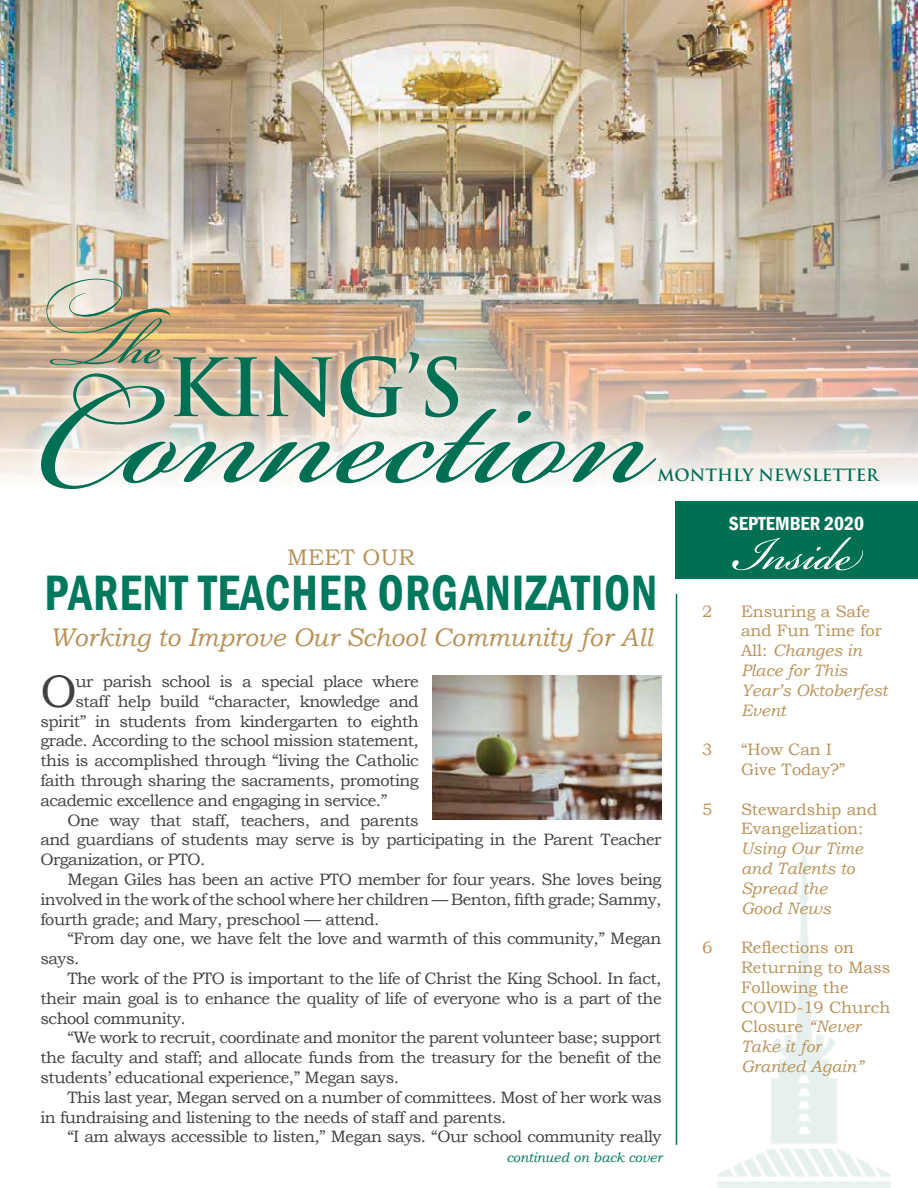
<style>
.page{position:relative;width:918px;height:1188px;background:#fff}
.page>*{position:absolute;margin:0;border:0;box-sizing:border-box;transform-origin:0 0}
.t1{font:231px "Bickham Script Pro";color:#007054}
.t2{font:78.15px "Bickham Script Pro";color:#007054}
.t3{font:700 78px "Trajan Pro";color:#007054}
.t4{font:72px "Bickham Script Pro";color:#fff}
.t5{font:600 condensed 51.15px "Franklin Gothic";letter-spacing:.02em;color:#00785e;scale:.91 1}
.t6{font:45.6px "Bookman Old Style";color:#414042}
.t7{font:italic 25.5px "Bookman Old Style";color:#b79257}
.t8{font:22.5px "Bookman Old Style";letter-spacing:.01em;color:#b79257}
.t9{font:600 condensed 19.5px "Franklin Gothic";color:#fff}
.t10{font:16.5px "Bookman Old Style";letter-spacing:-.03em;color:#414042}
.t11{font:16.5px/19.8px "Bookman Old Style";color:#b79257}
.t12{font:italic 16.5px/19.8px "Bookman Old Style";color:#b79257}
.t13{font:700 16.5px "Trajan Pro";color:#007054}
.t14{font:italic 13.5px "Bookman Old Style";color:#007960}
.s1{font-style:normal}
.s2{font-style:italic}
</style>
<div class="page">
<img style="left:717px;top:855px;width:174px;height:333px">
<img style="left:0;top:0;width:918px;height:481px">
<div style="left:676px;top:501px;width:242px;height:78px;background:#007054"></div>
<svg style="left:28px;top:359px;width:642px;height:122px"></svg>
<div style="left:164px;top:343px;width:304px;height:84px;background:#fff;opacity:.75"></div>
<div style="left:650px;top:458px;width:238px;height:32px;background:#fff;opacity:.75"></div>
<hr style="left:676px;top:594px;width:1px;height:551px;background:#007054">
<img style="left:432px;top:675px;width:230px;height:145px">
<h2 class="t2" style="left:44px;top:290px;width:128px">Th e</h2>
<h3 class="t3" style="left:168px;top:339px;width:297px">KING’S</h3>
<h1 class="t1" style="left:35px;top:266px;width:609px">Connection</h1>
<p class="t13" style="left:657px;top:464px;width:223px">MONTHLY NEWSLETTER</p>
<h3 class="t8" style="left:287px;top:545px;width:129px">MEET OUR</h3>
<h3 class="t5" style="left:44px;top:559px;width:675px">PARENT TEACHER ORGANIZATION</h3>
<h3 class="t7" style="left:49px;top:620px;width:605px">Working to Improve Our School Community for All</h3>
<h3 class="t6" style="left:40px;top:665px;width:38px">O</h3>
<p class="t10" style="left:76px;top:672px;width:345px">ur parish school is a special place where</p>
<p class="t10" style="left:76px;top:692px;width:345px">staff help build “character, knowledge and</p>
<p class="t10" style="left:40px;top:711px;width:380px">spirit” in students from kindergarten to eighth</p>
<p class="t10" style="left:40px;top:731px;width:380px">grade. According to the school mission statement,</p>
<p class="t10" style="left:40px;top:751px;width:380px">this is accomplished through “living the Catholic</p>
<p class="t10" style="left:40px;top:771px;width:380px">faith through sharing the sacraments, promoting</p>
<p class="t10" style="left:40px;top:791px;width:348px">academic excellence and engaging in service.”</p>
<p class="t10" style="left:67px;top:810px;width:353px">One way that staff, teachers, and parents</p>
<p class="t10" style="left:40px;top:830px;width:623px">and guardians of students may serve is by participating in the Parent Teacher</p>
<p class="t10" style="left:40px;top:850px;width:166px">Organization, or PTO.</p>
<p class="t10" style="left:67px;top:870px;width:595px">Megan Giles has been an active PTO member for four years. She loves being</p>
<p class="t10" style="left:40px;top:890px;width:623px">involved in the work of the school where her children — Benton, fifth grade; Sammy,</p>
<p class="t10" style="left:40px;top:909px;width:341px">fourth grade; and Mary, preschool — attend.</p>
<p class="t10" style="left:67px;top:929px;width:595px">“From day one, we have felt the love and warmth of this community,” Megan</p>
<p class="t10" style="left:40px;top:949px;width:40px">says.</p>
<p class="t10" style="left:67px;top:969px;width:596px">The work of the PTO is important to the life of Christ the King School. In fact,</p>
<p class="t10" style="left:40px;top:989px;width:623px">their main goal is to enhance the quality of life of everyone who is a part of the</p>
<p class="t10" style="left:40px;top:1008px;width:147px">school community.</p>
<p class="t10" style="left:67px;top:1028px;width:595px">“We work to recruit, coordinate and monitor the parent volunteer base; support</p>
<p class="t10" style="left:40px;top:1048px;width:622px">the faculty and staff; and allocate funds from the treasury for the benefit of the</p>
<p class="t10" style="left:40px;top:1068px;width:360px">students’ educational experience,” Megan says.</p>
<p class="t10" style="left:67px;top:1088px;width:596px">This last year, Megan served on a number of committees. Most of her work was</p>
<p class="t10" style="left:40px;top:1107px;width:467px">in fundraising and listening to the needs of staff and parents.</p>
<p class="t10" style="left:67px;top:1127px;width:596px">“I am always accessible to listen,” Megan says. “Our school community really</p>
<p class="t14" style="left:506px;top:1148px;width:157px">continued on back cover</p>
<p class="t9" style="left:729px;top:510px;width:137px">SEPTEMBER 2020</p>
<h3 class="t4" style="left:734px;top:502px;width:127px">Inside</h3>
<p class="t11" style="left:702px;top:601px;width:12px">2</p>
<p class="t12" style="left:741px;top:601px;width:148px"><span class="s1">Ensuring a Safe and Fun Time for<br>All:</span> Changes in<br>Place for This<br>Year’s Oktoberfest<br>Event</p>
<p class="t11" style="left:702px;top:740px;width:12px">3</p>
<p class="t11" style="left:741px;top:740px;width:106px">“How Can I<br>Give Today?”</p>
<p class="t11" style="left:702px;top:799px;width:12px">5</p>
<p class="t11" style="left:741px;top:799px;width:138px">Stewardship and<br>Evangelization:</p>
<p class="t12" style="left:741px;top:838px;width:124px">Using Our Time and Talents to<br>Spread the<br>Good News</p>
<p class="t11" style="left:702px;top:938px;width:12px">6</p>
<p class="t11" style="left:741px;top:938px;width:151px">Reflections on<br>Returning to Mass<br>Following the<br>COVID-19 Church<br>Closure <span class="s2">“Never<br>Take it for<br>Granted Again”</span></p>
</div>
